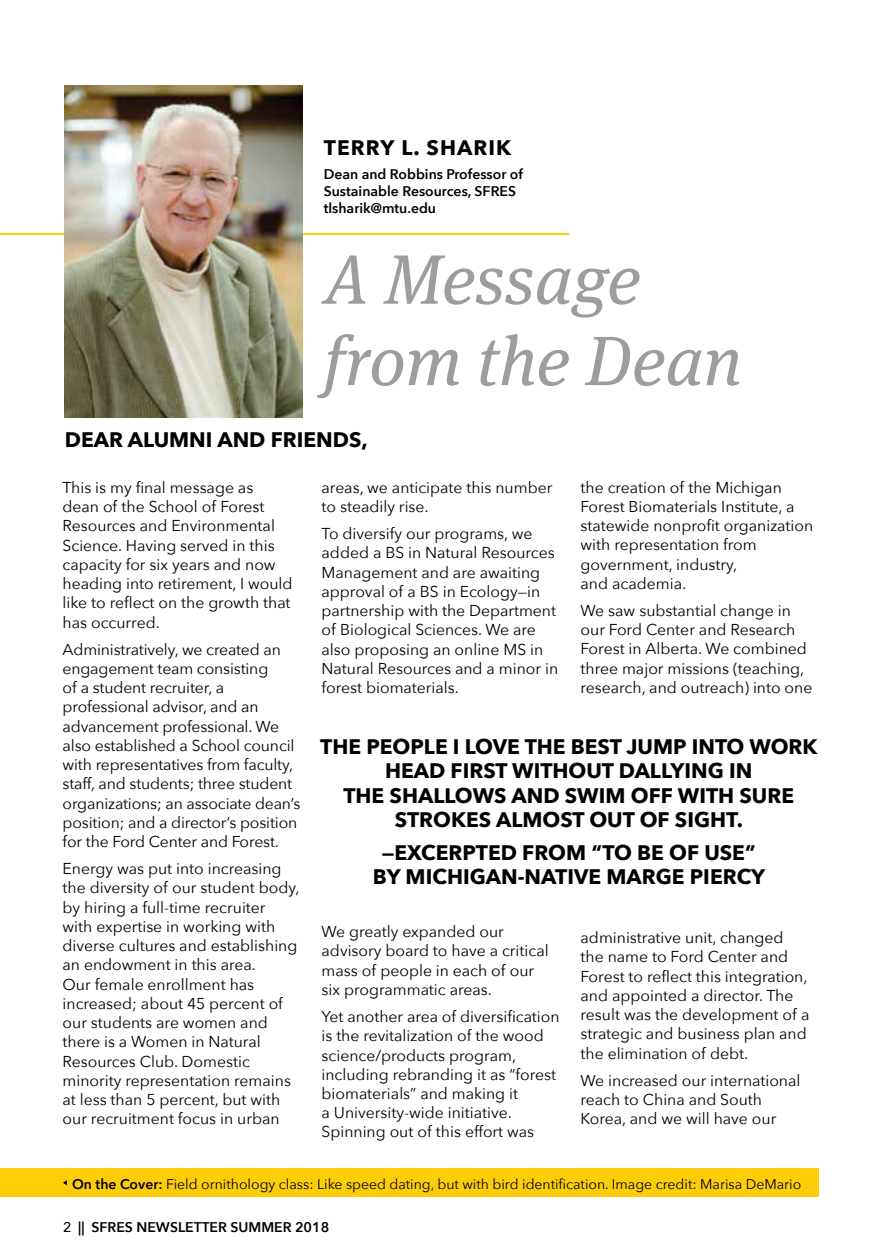
<style>
.page{position:relative;width:882px;height:1260px;background:#fff}
.page>*{position:absolute;margin:0;border:0;box-sizing:border-box;transform-origin:0 0}
.t1{font:italic 70px/81.4px "Meta Serif Pro";color:#9d9d9d}
.t2{font:700 21px/24.5px "Avenir Next";color:#000;text-align:center}
.t3{font:700 21px "Avenir Next";letter-spacing:.05em;color:#000}
.t4{font:15.75px/19.2px "Avenir Next";color:#000}
.t5{font:14px "Avenir Next";color:#000}
.t6{font:600 14px/16.8px "Avenir Next";color:#000}
.s1{font-weight:600}
.s2{font-weight:500}
</style>
<div class="page">
<hr style="left:0;top:233px;width:569px;height:1px;background:#ffcd00">
<img style="left:65px;top:86px;width:238px;height:332px">
<div style="left:0;top:1168px;width:819px;height:29px;background:#fdce07"></div>
<svg style="left:63px;top:1180px;width:4px;height:5px"></svg>
<h2 class="t3" style="left:324px;top:129px;width:189px">TERRY L. SHARIK</h2>
<p class="t6" style="left:324px;top:166px;width:201px">Dean and Robbins Professor of<br>Sustainable Resources, SFRES tlsharik@mtu.edu</p>
<h1 class="t1" style="left:324px;top:235px;width:419px">A Message from the Dean</h1>
<h2 class="t2" style="left:65px;top:427px;width:305px">DEAR ALUMNI AND FRIENDS,</h2>
<p class="t4" style="left:63px;top:477px;width:232px">This is my final message as dean of the School of Forest<br>Resources and Environmental<br>Science. Having served in this capacity for six years and now heading into retirement, I would like to reflect on the growth that has occurred.</p>
<p class="t4" style="left:63px;top:639px;width:240px">Administratively, we created an engagement team consisting<br>of a student recruiter, a professional advisor, and an advancement professional. We also established a School council with representatives from faculty, staff, and students; three student organizations; an associate dean’s position; and a director’s position for the Ford Center and Forest.</p>
<p class="t4" style="left:63px;top:858px;width:239px">Energy was put into increasing the diversity of our student body, by hiring a full-time recruiter<br>with expertise in working with diverse cultures and establishing an endowment in this area.<br>Our female enrollment has increased; about 45 percent of our students are women and there is a Women in Natural<br>Resources Club. Domestic minority representation remains at less than 5 percent, but with our recruitment focus in urban</p>
<p class="t4" style="left:581px;top:477px;width:234px">the creation of the Michigan<br>Forest Biomaterials Institute, a statewide nonprofit organization with representation from government, industry,<br>and academia.</p>
<p class="t4" style="left:581px;top:600px;width:233px">We saw substantial change in our Ford Center and Research<br>Forest in Alberta. We combined three major missions (teaching, research, and outreach) into one</p>
<p class="t4" style="left:322px;top:477px;width:232px">areas, we anticipate this number to steadily rise.</p>
<p class="t4" style="left:322px;top:523px;width:238px">To diversify our programs, we added a BS in Natural Resources<br>Management and are awaiting approval of a BS in Ecology—in partnership with the Department of Biological Sciences. We are also proposing an online MS in<br>Natural Resources and a minor in forest biomaterials.</p>
<h2 class="t2" style="left:320px;top:734px;width:499px">THE PEOPLE I LOVE THE BEST JUMP INTO WORK HEAD FIRST WITHOUT DALLYING IN<br>THE SHALLOWS AND SWIM OFF WITH SURE STROKES ALMOST OUT OF SIGHT.</h2>
<h2 class="t2" style="left:373px;top:840px;width:394px">—EXCERPTED FROM “TO BE OF USE”<br>BY MICHIGAN-NATIVE MARGE PIERCY</h2>
<p class="t4" style="left:322px;top:921px;width:229px">We greatly expanded our advisory board to have a critical mass of people in each of our six programmatic areas.</p>
<p class="t4" style="left:322px;top:1006px;width:240px">Yet another area of diversification is the revitalization of the wood science/products program, including rebranding it as “forest biomaterials” and making it<br>a University-wide initiative.<br>Spinning out of this effort was</p>
<p class="t4" style="left:581px;top:927px;width:230px">administrative unit, changed the name to Ford Center and<br>Forest to reflect this integration, and appointed a director. The result was the development of a strategic and business plan and the elimination of debt.</p>
<p class="t4" style="left:581px;top:1070px;width:221px">We increased our international reach to China and South<br>Korea, and we will have our</p>
<p class="t5" style="left:72px;top:1172px;width:731px"><span class="s1">On the Cover:</span> Field ornithology class: Like speed dating, but with bird identification. Image credit: Marisa DeMario</p>
<p class="t6" style="left:63px;top:1218px;width:268px"><span class="s2">2</span> || SFRES NEWSLETTER SUMMER 2018</p>
</div>
